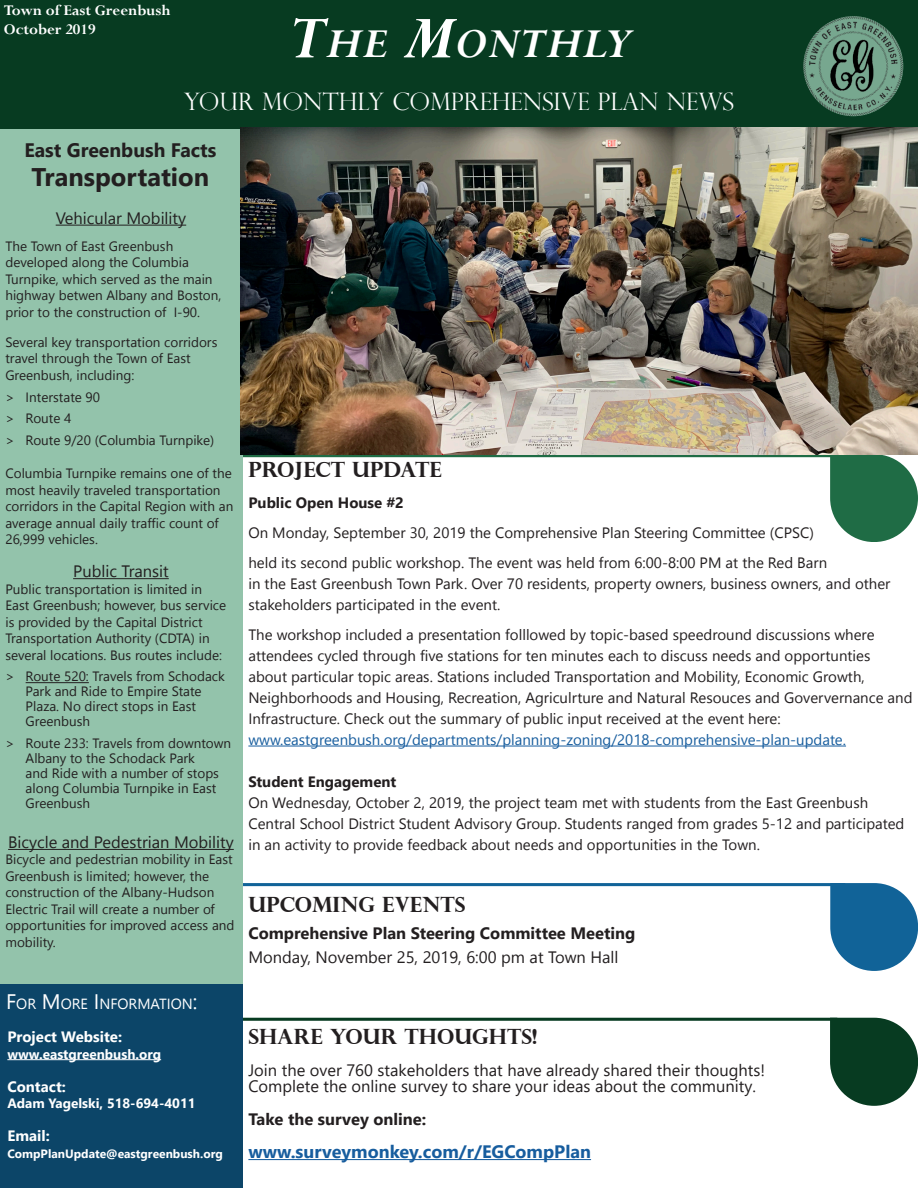
<style>
.page{position:relative;width:918px;height:1188px;background:#fff}
.page>*{position:absolute;margin:0;border:0;box-sizing:border-box;transform-origin:0 0}
.t1{font:italic 700 47.25px "Perpetua";color:#fff}
.Factoid{font:700 25.5px "Segoe UI";color:#231f20}
.t2{font:300 24px "Perpetua Titling";color:#fff}
.t3{font:700 21px "Perpetua Titling";color:#231f20}
.Factoid-2{font:700 19.5px "Segoe UI";color:#231f20}
.t4{font:700 18px "Segoe UI";color:#175d9e}
.t5{font:16.5px/16.5px "Segoe UI";color:#231f20}
.t6{font:16.5px "Segoe UI Historic";color:#231f20}
.t7{font:700 16.5px "Segoe UI";color:#231f20}
.t8{font:700 16.5px "Perpetua";color:#fff}
.t9{font:15px/21px "Segoe UI Historic";color:#231f20}
.t10{font:15px "Segoe UI Historic";color:#175d9e}
.t11{font:700 15px "Segoe UI";color:#231f20}
.t12{font:700 15px "Segoe UI";color:#fff}
.t13{font:14.7px "Segoe UI Historic";color:#fff}
.t14{font:13.5px/16.5px "Segoe UI Historic";color:#231f20}
.t15{font:700 13.5px "Segoe UI";color:#fff}
.t16{font:700 12px "Segoe UI";color:#fff}
.s1{font-size:67.5px}
.s2{font-size:21px}
</style>
<div class="page">
<hr style="left:242px;top:883px;width:603px;height:3px;background:#116398">
<div style="left:0;top:0;width:918px;height:130px;background:#073b21"></div>
<div style="left:0;top:130px;width:243px;height:1057px;background:#93c3ab"></div>
<hr style="left:243px;top:1018px;width:594px;height:3px;background:#073b21">
<svg style="left:830px;top:883px;width:88px;height:88px"></svg>
<div style="left:0;top:985px;width:243px;height:203px;background:#0c4568"></div>
<svg style="left:830px;top:1018px;width:88px;height:87px;background:#2c5842"></svg>
<hr style="left:243px;top:454px;width:591px;height:3px;background:#1f6c45">
<hr style="left:7px;top:1059px;width:154px;height:1px;background:#fff">
<hr style="left:248px;top:746px;width:598px;height:1px;background:#175d9e">
<svg style="left:830px;top:455px;width:88px;height:87px"></svg>
<hr style="left:248px;top:1159px;width:343px;height:1px;background:#175d9e">
<img style="left:804px;top:16px;width:99px;height:100px">
<img style="left:241px;top:127px;width:677px;height:328px">
<hr style="left:56px;top:225px;width:130px;height:1px;background:#231f20">
<hr style="left:73px;top:578px;width:96px;height:1px;background:#231f20">
<hr style="left:26px;top:682px;width:63px;height:1px;background:#231f20">
<hr style="left:8px;top:849px;width:226px;height:1px;background:#231f20">
<p class="t8" style="left:4px;top:0;width:168px">Town of East Greenbush</p>
<p class="t8" style="left:4px;top:18px;width:93px">October 2019</p>
<p class="t1" style="left:287px;top:14px;width:346px"><span class="s1">T</span>he <span class="s1">M</span>onthly</p>
<p class="t2" style="left:184px;top:87px;width:552px">YOUR MONTHLY COMPREHENSIVE PLAN NEWS</p>
<p class="Factoid-2" style="left:24px;top:132px;width:194px">East Greenbush Facts</p>
<p class="Factoid" style="left:32px;top:153px;width:179px">Transportation</p>
<p class="t6" style="left:56px;top:208px;width:132px">Vehicular Mobility</p>
<p class="t14" style="left:5px;top:238px;width:217px">The Town of East Greenbush developed along the Columbia<br>Turnpike, which served as the main highway betwen Albany and Boston, prior to the construction of I-90.</p>
<p class="t14" style="left:5px;top:334px;width:214px">Several key transportation corridors travel through the Town of East<br>Greenbush, including:</p>
<p class="t14" style="left:5px;top:389px;width:96px">&gt; Interstate 90</p>
<p class="t14" style="left:5px;top:411px;width:67px">&gt; Route 4</p>
<p class="t14" style="left:5px;top:432px;width:210px">&gt; Route 9/20 (Columbia Turnpike)</p>
<p class="t14" style="left:5px;top:465px;width:229px">Columbia Turnpike remains one of the most heavily traveled transportation corridors in the Capital Region with an average annual daily traffic count of 26,999 vehicles.</p>
<p class="t6" style="left:73px;top:562px;width:97px">Public Transit</p>
<p class="t14" style="left:5px;top:581px;width:222px">Public transportation is limited in East Greenbush; however, bus service is provided by the Capital District Transportation Authority (CDTA) in several locations. Bus routes include:</p>
<p class="t14" style="left:26px;top:669px;width:201px;line-height:15px;text-indent:-20px">&gt; Route 520: Travels from Schodack<br>Park and Ride to Empire State<br>Plaza. No direct stops in East<br>Greenbush</p>
<p class="t14" style="left:26px;top:736px;width:207px;line-height:15px;text-indent:-20px">&gt; Route 233: Travels from downtown<br>Albany to the Schodack Park<br>and Ride with a number of stops along Columbia Turnpike in East<br>Greenbush</p>
<p class="t6" style="left:8px;top:833px;width:227px">Bicycle and Pedestrian Mobility</p>
<p class="t14" style="left:5px;top:852px;width:231px">Bicycle and pedestrian mobility in East Greenbush is limited; however, the construction of the Albany-Hudson Electric Trail will create a number of opportunities for improved access and mobility.</p>
<p class="t13" style="left:6px;top:996px;width:193px"><span class="s2">F</span>OR <span class="s2">M</span>ORE <span class="s2">I</span>NFORMATION<span class="s2">:</span></p>
<p class="t12" style="left:7px;top:1023px;width:116px">Project Website:</p>
<p class="t15" style="left:7px;top:1041px;width:155px">www.eastgreenbush.org</p>
<p class="t12" style="left:7px;top:1072px;width:60px">Contact:</p>
<p class="t15" style="left:7px;top:1090px;width:190px">Adam Yagelski, 518-694-4011</p>
<p class="t12" style="left:7px;top:1122px;width:44px">Email:</p>
<p class="t16" style="left:7px;top:1142px;width:217px">CompPlanUpdate@eastgreenbush.org</p>
<p class="t3" style="left:248px;top:457px;width:195px">PROJECT UPDATE</p>
<p class="t11" style="left:248px;top:488px;width:157px">Public Open House #2</p>
<p class="t9" style="left:248px;top:518px;width:580px;line-height:30px">On Monday, September 30, 2019 the Comprehensive Plan Steering Committee (CPSC) held its second public workshop. The event was held from 6:00-8:00 PM at the Red Barn</p>
<p class="t9" style="left:248px;top:573px;width:644px">in the East Greenbush Town Park. Over 70 residents, property owners, business owners, and other stakeholders participated in the event.</p>
<p class="t9" style="left:248px;top:624px;width:666px">The workshop included a presentation folllowed by topic-based speedround discussions where attendees cycled through five stations for ten minutes each to discuss needs and opportunties about particular topic areas. Stations included Transportation and Mobility, Economic Growth, Neighborhoods and Housing, Recreation, Agriculrture and Natural Resouces and Goververnance and Infrastructure. Check out the summary of public input received at the event here:</p>
<p class="t10" style="left:248px;top:731px;width:599px">www.eastgreenbush.org/departments/planning-zoning/2018-comprehensive-plan-update.</p>
<p class="t11" style="left:248px;top:767px;width:149px">Student Engagement</p>
<p class="t9" style="left:248px;top:792px;width:658px">On Wednesday, October 2, 2019, the project team met with students from the East Greenbush<br>Central School District Student Advisory Group. Students ranged from grades 5-12 and participated in an activity to provide feedback about needs and opportunities in the Town.</p>
<p class="t3" style="left:248px;top:892px;width:219px">UPCOMING EVENTS</p>
<p class="t7" style="left:248px;top:917px;width:388px">Comprehensive Plan Steering Committee Meeting</p>
<p class="t6" style="left:248px;top:947px;width:372px">Monday, November 25, 2019, 6:00 pm at Town Hall</p>
<p class="t3" style="left:248px;top:1023px;width:290px">SHARE YOUR THOUGHTS!</p>
<p class="t5" style="left:248px;top:1060px;width:518px">Join the over 760 stakeholders that have already shared their thoughts!<br>Complete the online survey to share your ideas about the community.</p>
<p class="t7" style="left:248px;top:1104px;width:179px">Take the survey online:</p>
<p class="t4" style="left:248px;top:1135px;width:344px">www.surveymonkey.com/r/EGCompPlan</p>
</div>
